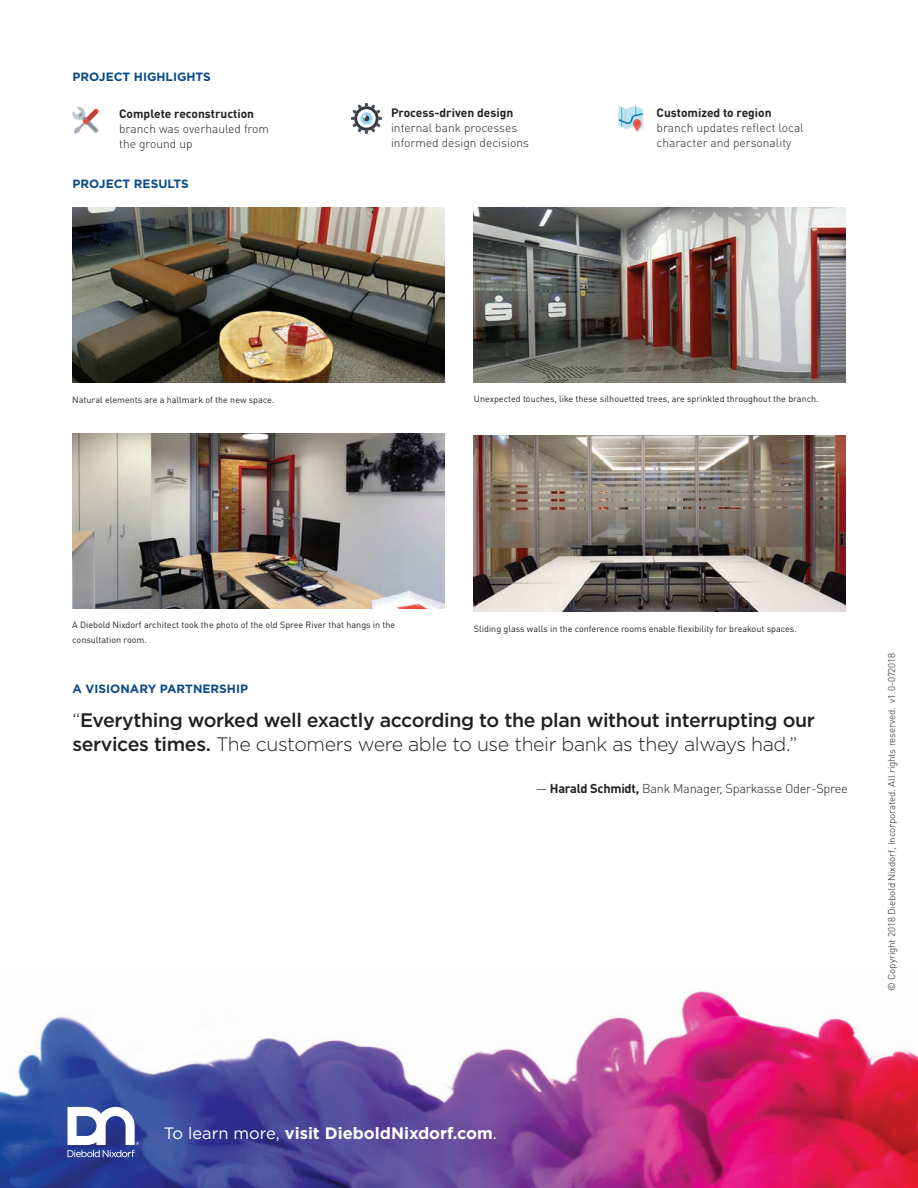
<style>
.page{position:relative;width:918px;height:1188px;background:#fff}
.page>*{position:absolute;margin:0;border:0;box-sizing:border-box;transform-origin:0 0}
.t1{font:500 19.5px/24px "Gotham";letter-spacing:-.02em;color:#231f20}
.t2{font:700 16.5px "Gotham";color:#fff}
.t3{font:300 12.75px "DIN Pro";letter-spacing:-.02em;color:#231f20}
.t4{font:300 12px/15px "DIN Pro";color:#231f20}
.t5{font:700 12px "DIN Pro";color:#231f20}
.t6{font:700 12px "Gotham";color:#0b4b87}
.t7{font:300 9.75px "DIN Pro";letter-spacing:-.01em;color:#231f20}
.t8{font:9px/15px "DIN Pro";color:#231f20}
.s1{font-weight:300}
.s2{font-weight:700}
.s3{font-weight:400}
</style>
<div class="page">
<img style="left:0;top:991px;width:918px;height:197px">
<svg style="left:67px;top:1107px;width:72px;height:50px"></svg>
<svg style="left:351px;top:103px;width:31px;height:31px"></svg>
<svg style="left:72px;top:107px;width:27px;height:27px"></svg>
<svg style="left:618px;top:105px;width:26px;height:25px"></svg>
<img style="left:72px;top:207px;width:372px;height:176px">
<img style="left:474px;top:207px;width:372px;height:176px">
<img style="left:72px;top:433px;width:372px;height:176px">
<img style="left:474px;top:436px;width:372px;height:175px">
<h3 class="t6" style="left:72px;top:69px;width:140px">PROJECT HIGHLIGHTS</h3>
<h3 class="t5" style="left:119px;top:104px;width:137px">Complete reconstruction</h3>
<h3 class="t4" style="left:119px;top:121px;width:151px">branch was overhauled from the ground up</h3>
<h3 class="t6" style="left:72px;top:176px;width:118px">PROJECT RESULTS</h3>
<h3 class="t5" style="left:391px;top:103px;width:124px">Process-driven design</h3>
<h3 class="t4" style="left:391px;top:119px;width:139px">internal bank processes informed design decisions</h3>
<h3 class="t5" style="left:657px;top:103px;width:117px">Customized to region</h3>
<h3 class="t4" style="left:657px;top:119px;width:149px">branch updates reflect local character and personality</h3>
<p class="t8" style="left:72px;top:392px;width:204px">Natural elements are a hallmark of the new space.</p>
<p class="t8" style="left:474px;top:391px;width:346px">Unexpected touches, like these silhouetted trees, are sprinkled throughout the branch.</p>
<p class="t8" style="left:72px;top:617px;width:325px">A Diebold Nixdorf architect took the photo of the old Spree River that hangs in the consultation room.</p>
<p class="t8" style="left:474px;top:621px;width:324px">Sliding glass walls in the conference rooms enable flexibility for breakout spaces.</p>
<h3 class="t6" style="left:72px;top:681px;width:177px">A VISIONARY PARTNERSHIP</h3>
<h1 class="t1" style="left:72px;top:708px;width:744px"><span class="s1">“</span>Everything worked well exactly according to the plan without interrupting our services times. <span class="s1">The customers were able to use their bank as they always had.”</span></h1>
<h3 class="t3" style="left:536px;top:780px;width:313px">— <span class="s2">Harald Schmidt,</span> Bank Manager, Sparkasse Oder-Spree</h3>
<p class="t7" style="left:885px;top:991px;width:340px;rotate:-90deg">© Copyright 2018 Diebold Nixdorf, Incorporated. All rights reserved. v1.0-072018</p>
<h2 class="t2" style="left:164px;top:1122px;width:335px"><span class="s3">To learn more,</span> visit DieboldNixdorf.com<span class="s3">.</span></h2>
</div>
